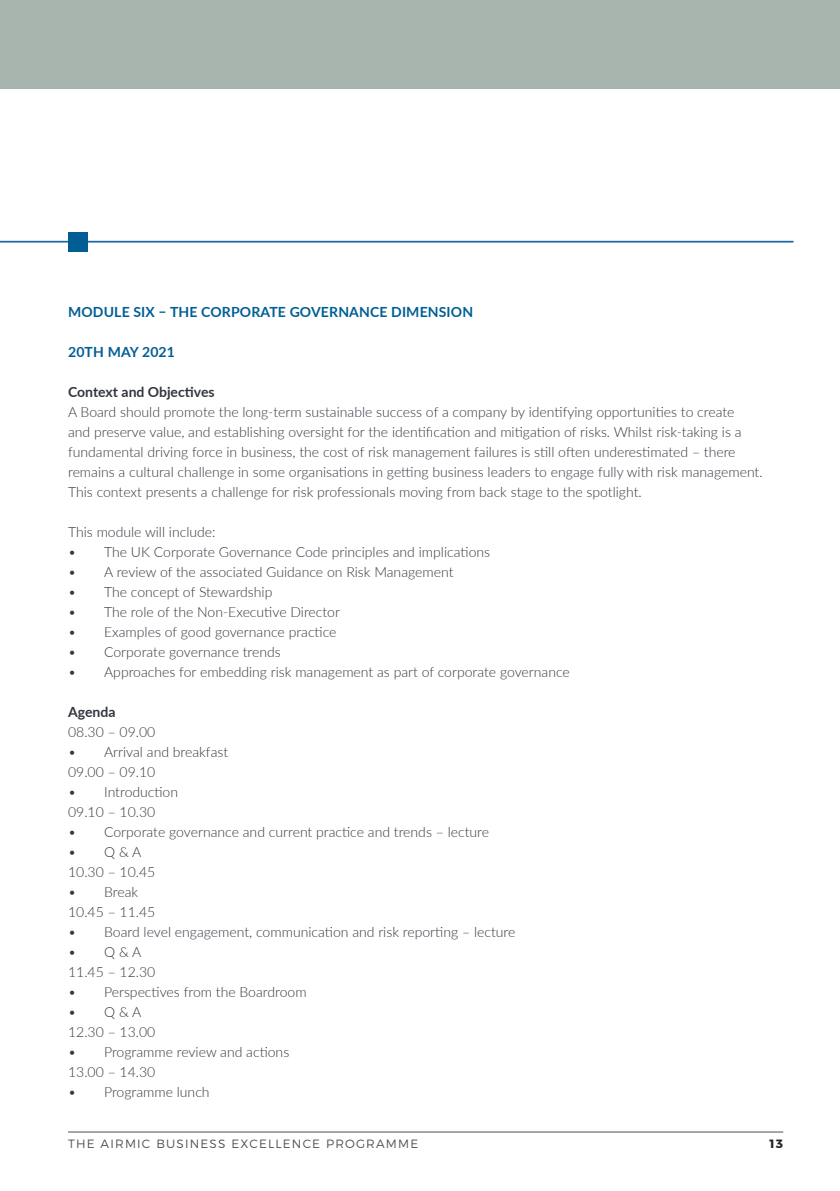
<style>
.page{position:relative;width:840px;height:1191px;background:#fff}
.page>*{position:absolute;margin:0;border:0;box-sizing:border-box;transform-origin:0 0}
._11__Section_sub_hea{font:300 14px/20px "Lato";color:#323640}
._11__Section_sub_hea-2{font:700 14px "Lato";letter-spacing:.01em;color:#005e94}
._11__Section_sub_hea-3{font:700 14px "Lato";color:#323640}
.t1{font:300 12px "Montserrat";letter-spacing:.1em;color:#4d514c}
.t2{font:700 12px "Montserrat";color:#231f20}
</style>
<div class="page">
<hr style="left:68px;top:1131px;width:714px;height:1px;background:#4d514c">
<div style="left:0;top:0;width:839px;height:88px;background:#a8b5af"></div>
<hr style="left:0;top:241px;width:793px;height:1px;background:#005e94">
<hr style="left:0;top:242px;width:793px;height:1px;background:#005e94">
<div style="left:68px;top:232px;width:20px;height:20px;background:#005e94"></div>
<p class="_11__Section_sub_hea-2" style="left:68px;top:301px;width:406px">MODULE SIX – THE CORPORATE GOVERNANCE DIMENSION</p>
<p class="_11__Section_sub_hea-2" style="left:68px;top:341px;width:108px">20TH MAY 2021</p>
<p class="_11__Section_sub_hea-3" style="left:68px;top:381px;width:148px">Context and Objectives</p>
<p class="_11__Section_sub_hea" style="left:68px;top:401px;width:695px">A Board should promote the long-term sustainable success of a company by identifying opportunities to create<br>and preserve value, and establishing oversight for the identification and mitigation of risks. Whilst risk-taking is a fundamental driving force in business, the cost of risk management failures is still often underestimated – there remains a cultural challenge in some organisations in getting business leaders to engage fully with risk management.<br>This context presents a challenge for risk professionals moving from back stage to the spotlight.</p>
<p class="_11__Section_sub_hea" style="left:68px;top:521px;width:149px">This module will include:</p>
<p class="_11__Section_sub_hea" style="left:68px;top:541px;width:423px">• The UK Corporate Governance Code principles and implications</p>
<p class="_11__Section_sub_hea" style="left:68px;top:561px;width:386px">• A review of the associated Guidance on Risk Management</p>
<p class="_11__Section_sub_hea" style="left:68px;top:581px;width:206px">• The concept of Stewardship</p>
<p class="_11__Section_sub_hea" style="left:68px;top:601px;width:273px">• The role of the Non-Executive Director</p>
<p class="_11__Section_sub_hea" style="left:68px;top:621px;width:270px">• Examples of good governance practice</p>
<p class="_11__Section_sub_hea" style="left:68px;top:641px;width:214px">• Corporate governance trends</p>
<p class="_11__Section_sub_hea" style="left:68px;top:661px;width:503px">• Approaches for embedding risk management as part of corporate governance</p>
<p class="_11__Section_sub_hea-3" style="left:68px;top:701px;width:49px">Agenda</p>
<p class="_11__Section_sub_hea" style="left:68px;top:721px;width:89px">08.30 – 09.00</p>
<p class="_11__Section_sub_hea" style="left:68px;top:741px;width:161px">• Arrival and breakfast</p>
<p class="_11__Section_sub_hea" style="left:68px;top:761px;width:89px">09.00 – 09.10</p>
<p class="_11__Section_sub_hea" style="left:68px;top:781px;width:111px">• Introduction</p>
<p class="_11__Section_sub_hea" style="left:68px;top:801px;width:89px">09.10 – 10.30</p>
<p class="_11__Section_sub_hea" style="left:68px;top:821px;width:422px">• Corporate governance and current practice and trends – lecture</p>
<p class="_11__Section_sub_hea" style="left:68px;top:841px;width:75px">• Q &amp; A</p>
<p class="_11__Section_sub_hea" style="left:68px;top:861px;width:89px">10.30 – 10.45</p>
<p class="_11__Section_sub_hea" style="left:68px;top:881px;width:71px">• Break</p>
<p class="_11__Section_sub_hea" style="left:68px;top:901px;width:89px">10.45 – 11.45</p>
<p class="_11__Section_sub_hea" style="left:68px;top:921px;width:448px">• Board level engagement, communication and risk reporting – lecture</p>
<p class="_11__Section_sub_hea" style="left:68px;top:941px;width:75px">• Q &amp; A</p>
<p class="_11__Section_sub_hea" style="left:68px;top:961px;width:89px">11.45 – 12.30</p>
<p class="_11__Section_sub_hea" style="left:68px;top:981px;width:240px">• Perspectives from the Boardroom</p>
<p class="_11__Section_sub_hea" style="left:68px;top:1001px;width:75px">• Q &amp; A</p>
<p class="_11__Section_sub_hea" style="left:68px;top:1021px;width:89px">12.30 – 13.00</p>
<p class="_11__Section_sub_hea" style="left:68px;top:1041px;width:222px">• Programme review and actions</p>
<p class="_11__Section_sub_hea" style="left:68px;top:1061px;width:89px">13.00 – 14.30</p>
<p class="_11__Section_sub_hea" style="left:68px;top:1081px;width:143px">• Programme lunch</p>
<p class="t1" style="left:68px;top:1133px;width:351px">THE AIRMIC BUSINESS EXCELLENCE PROGRAMME</p>
<p class="t2" style="left:768px;top:1133px;width:16px">13</p>
</div>
